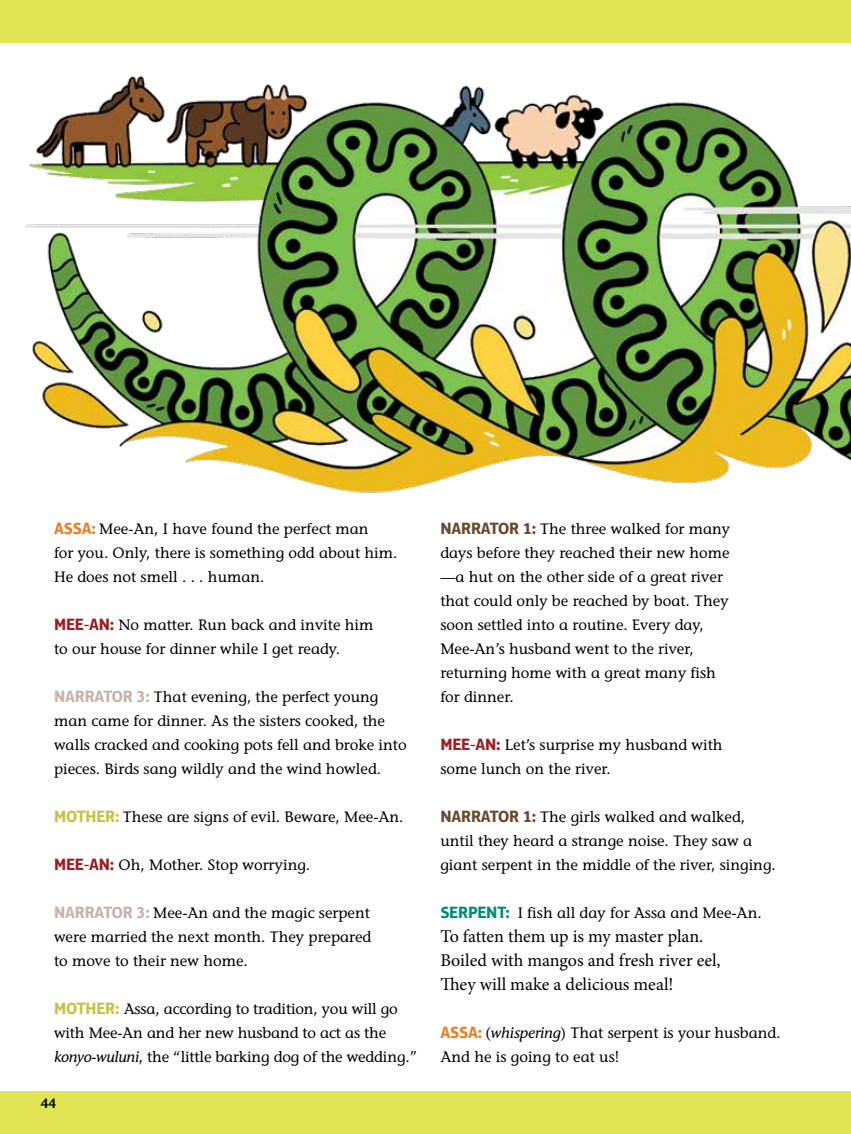
<style>
.page{position:relative;width:851px;height:1134px;background:#fff}
.page>*{position:absolute;margin:0;border:0;box-sizing:border-box;transform-origin:0 0}
.t1{font:18px/24px "Minion Pro";letter-spacing:-.005em;color:#000}
.t2{font:15px/24px "Stone Informal";color:#000}
.t3{font:600 13.5px "Stone Sans";color:#000}
.s1{font-family:"Aptifer Sans Com";font-weight:700;font-size:16.5px;color:#ea8025}
.s2{font-family:"Aptifer Sans Com";font-weight:700;font-size:16.5px;color:#9f1d20}
.s3{font-family:"Aptifer Sans Com";font-weight:700;font-size:16.5px;color:#c6b5a7}
.s4{font-family:"Aptifer Sans Com";font-weight:700;font-size:16.5px;color:#c0c549}
.s5{font-style:italic}
.s6{font-family:"Aptifer Sans Com";font-weight:700;font-size:16.5px;color:#6c492d}
.s7{font-family:"Aptifer Sans Com";font-weight:700;font-size:16.5px;color:#008e71}
</style>
<div class="page">
<div style="left:0;top:1092px;width:850px;height:42px;background:#e1e554"></div>
<img style="left:0;top:0;width:850px;height:493px">
<p class="t2" style="left:54px;top:517px;width:345px"><span class="s1">ASSA:</span> Mee-An, I have found the perfect man<br>for you. Only, there is something odd about him.<br>He does not smell . . . human.</p>
<p class="t2" style="left:54px;top:613px;width:321px"><span class="s2">MEE-AN:</span> No matter. Run back and invite him to our house for dinner while I get ready.</p>
<p class="t2" style="left:54px;top:685px;width:354px"><span class="s3">NARRATOR 3:</span> That evening, the perfect young man came for dinner. As the sisters cooked, the walls cracked and cooking pots fell and broke into pieces. Birds sang wildly and the wind howled.</p>
<p class="t2" style="left:54px;top:805px;width:351px"><span class="s4">MOTHER:</span> These are signs of evil. Beware, Mee-An.</p>
<p class="t2" style="left:54px;top:853px;width:258px"><span class="s2">MEE-AN:</span> Oh, Mother. Stop worrying.</p>
<p class="t2" style="left:54px;top:901px;width:319px;text-align:justify"><span class="s3">NARRATOR 3:</span> Mee-An and the magic serpent were married the next month. They prepared to move to their new home.</p>
<p class="t2" style="left:54px;top:997px;width:364px"><span class="s4">MOTHER:</span> Assa, according to tradition, you will go with Mee-An and her new husband to act as the <span class="s5">konyo-wuluni</span>, the “little barking dog of the wedding.”</p>
<p class="t3" style="left:40px;top:1095px;width:17px">44</p>
<p class="t2" style="left:440px;top:517px;width:291px"><span class="s6">NARRATOR 1:</span> The three walked for many days before they reached their new home —a hut on the other side of a great river that could only be reached by boat. They soon settled into a routine. Every day, Mee-An’s husband went to the river, returning home with a great many fish for dinner.</p>
<p class="t2" style="left:440px;top:733px;width:284px"><span class="s2">MEE-AN:</span> Let’s surprise my husband with some lunch on the river.</p>
<p class="t2" style="left:440px;top:805px;width:337px"><span class="s6">NARRATOR 1:</span> The girls walked and walked, until they heard a strange noise. They saw a giant serpent in the middle of the river, singing.</p>
<p class="t2" style="left:440px;top:901px;width:323px"><span class="s7">SERPENT:</span> I fish all day for Assa and Mee-An.</p>
<p class="t1" style="left:440px;top:924px;width:282px">To fatten them up is my master plan.<br>Boiled with mangos and fresh river eel,<br>They will make a delicious meal!</p>
<p class="t2" style="left:440px;top:1021px;width:342px"><span class="s1">ASSA:</span> (<span class="s5">whispering</span>) That serpent is your husband.<br>And he is going to eat us!</p>
</div>
